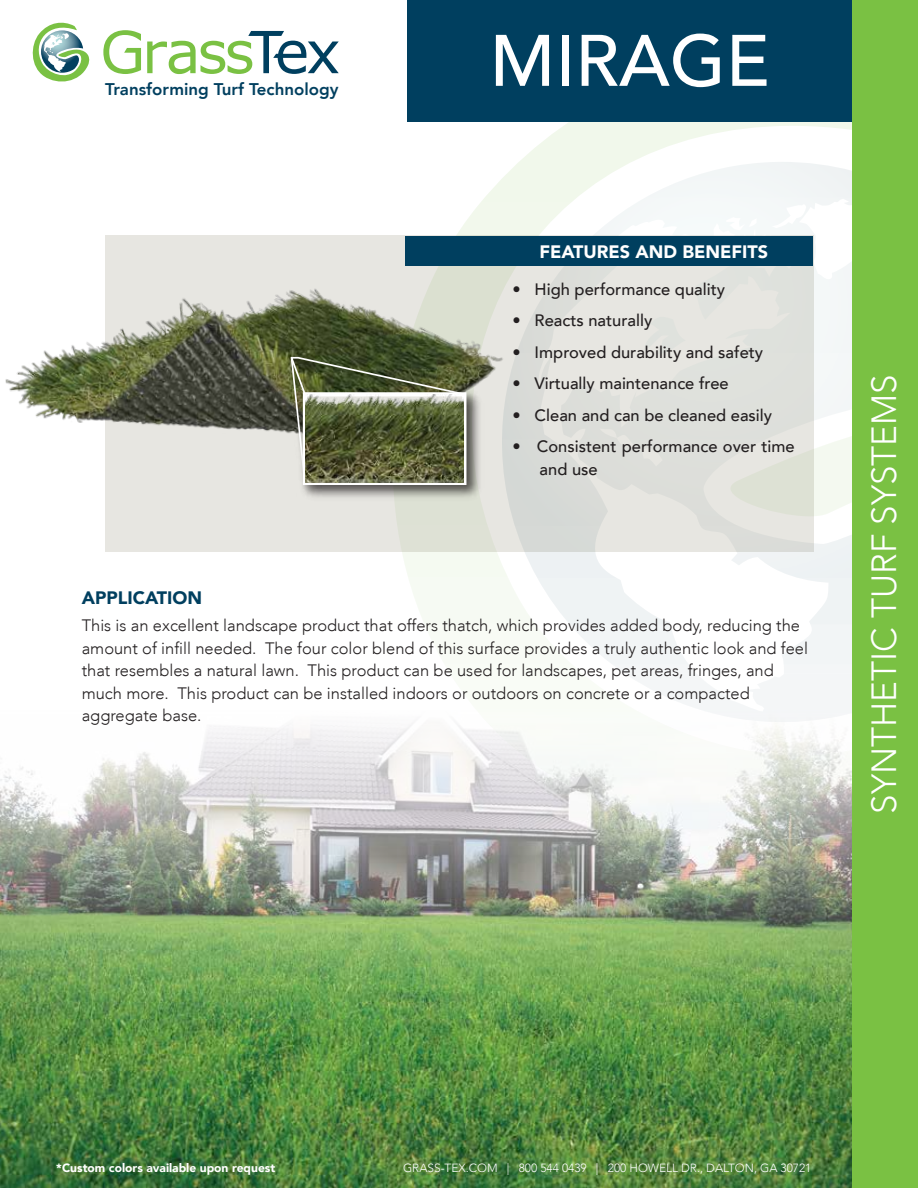
<style>
.page{position:relative;width:918px;height:1188px;background:#fff}
.page>*{position:absolute;margin:0;border:0;box-sizing:border-box;transform-origin:0 0}
.t1{font:500 72px "Avenir LT";color:#fff}
.t2{font:300 34.95px "Avenir LT";color:#fff}
.t3{font:900 18px "Avenir LT";color:#fff}
.t4{font:900 18px "Avenir LT";color:#003f5f}
.t5{font:800 16.95px "Avenir LT";color:#003f5f}
.t6{font:300 16.5px/22.5px "Avenir LT";color:#231f20}
.t7{font:500 16.5px/22.5px "Avenir LT";color:#231f20}
.t8{font:900 12px "Avenir LT";color:#fff}
.t9{font:300 11.85px "Avenir LT";color:#fff}
</style>
<div class="page">
<img style="left:0;top:726px;width:852px;height:462px">
<img style="left:361px;top:60px;width:491px;height:769px">
<img style="left:450px;top:674px;width:402px;height:165px">
<img style="left:813px;top:421px;width:39px;height:95px">
<svg style="left:32px;top:22px;width:58px;height:60px"></svg>
<svg style="left:103px;top:30px;width:38px;height:44px"></svg>
<svg style="left:147px;top:31px;width:192px;height:43px"></svg>
<div style="left:105px;top:236px;width:708px;height:316px;background:linear-gradient(to right,#e7e6e0,#dfe0db)"></div>
<div style="left:405px;top:236px;width:408px;height:30px;background:#003f5f"></div>
<div style="left:408px;top:0;width:444px;height:122px;background:#003f5f"></div>
<div style="left:852px;top:0;width:66px;height:1188px;background:#7ac143"></div>
<img style="left:5px;top:261px;width:504px;height:195px">
<img style="left:285px;top:352px;width:194px;height:145px">
<svg style="left:290px;top:356px;width:176px;height:129px;background:#555f3e"></svg>
<img style="left:296px;top:385px;width:189px;height:119px">
<svg style="left:303px;top:392px;width:163px;height:93px"></svg>
<img style="left:306px;top:395px;width:158px;height:87px">
<p class="t5" style="left:105px;top:79px;width:235px">Transforming Turf Technology</p>
<p class="t4" style="left:82px;top:587px;width:122px">APPLICATION</p>
<h1 class="t1" style="left:490px;top:19px;width:281px">MIRAGE</h1>
<p class="t3" style="left:539px;top:240px;width:230px">FEATURES AND BENEFITS</p>
<p class="t7" style="left:513px;top:278px;width:214px">• High performance quality</p>
<p class="t7" style="left:513px;top:310px;width:141px">• Reacts naturally</p>
<p class="t7" style="left:513px;top:341px;width:252px">• Improved durability and safety</p>
<p class="t7" style="left:513px;top:373px;width:218px">• Virtually maintenance free</p>
<p class="t7" style="left:513px;top:404px;width:261px">• Clean and can be cleaned easily</p>
<p class="t7" style="left:540px;top:436px;width:257px;text-indent:-27px">• Consistent performance over time and use</p>
<p class="t6" style="left:82px;top:614px;width:728px">This is an excellent landscape product that offers thatch, which provides added body, reducing the amount of infill needed. The four color blend of this surface provides a truly authentic look and feel that resembles a natural lawn. This product can be used for landscapes, pet areas, fringes, and much more. This product can be installed indoors or outdoors on concrete or a compacted aggregate base.</p>
<h2 class="t2" style="left:864px;top:814px;width:441px;rotate:-90deg">SYNTHETIC TURF SYSTEMS</h2>
<p class="t8" style="left:56px;top:1161px;width:221px">*Custom colors available upon request</p>
<p class="t9" style="left:403px;top:1161px;width:410px">GRASS-TEX.COM | 800 544 0439 | 200 HOWELL DR., DALTON, GA 30721</p>
</div>
